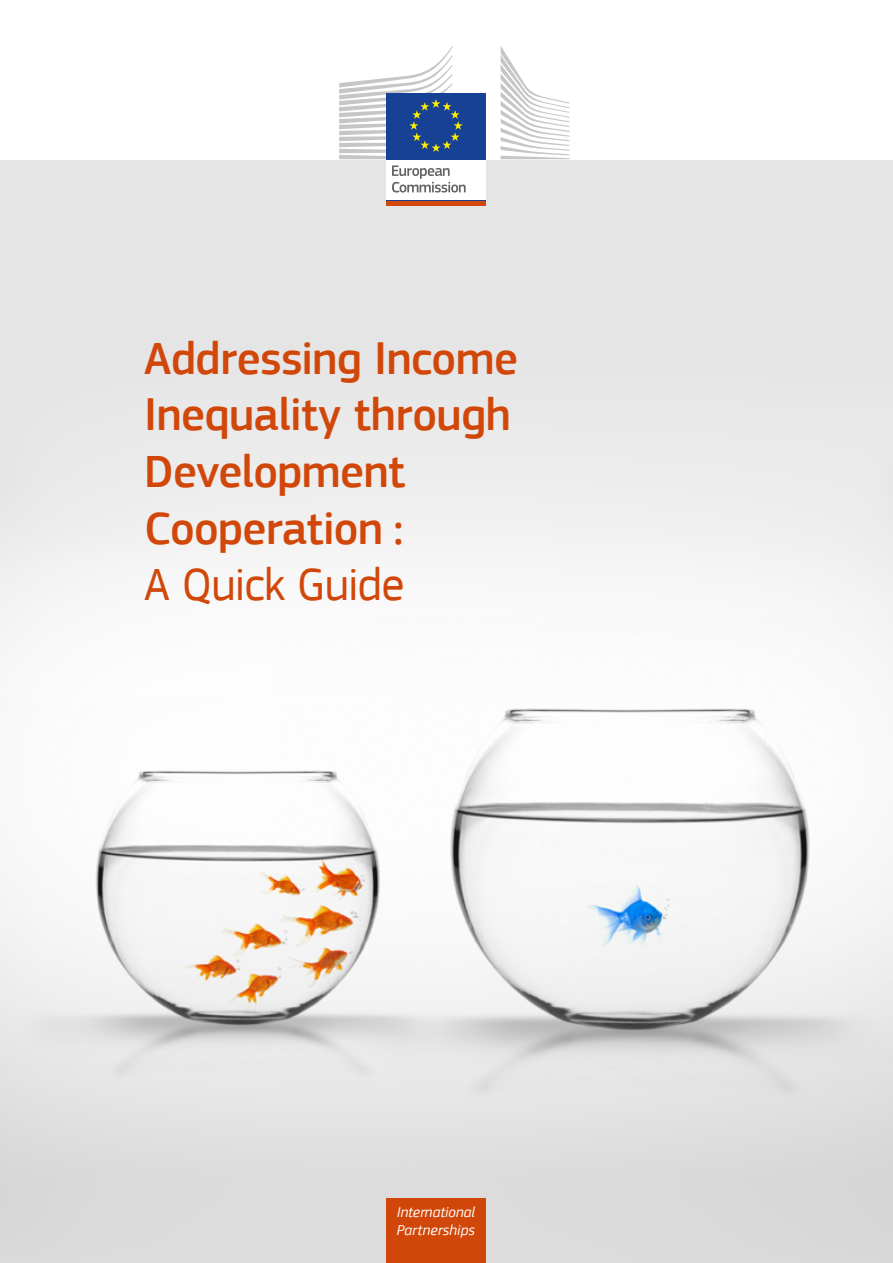
<style>
.page{position:relative;width:893px;height:1263px;background:#fff}
.page>*{position:absolute;margin:0;border:0;box-sizing:border-box;transform-origin:0 0}
.Cover_Title{font:500 47.25px/56.7px "EC Square Sans Pro";letter-spacing:-.01em;color:#d1470a}
.Cover_Title-2{font:47.25px "EC Square Sans Pro";letter-spacing:-.015em;color:#d1470a}
.Cover_Bottom_EuropeA{font:italic 15px/18px "EC Square Sans Pro";letter-spacing:.005em;color:#fff}
</style>
<div class="page">
<img style="left:0;top:159px;width:893px;height:1104px">
<div style="left:386px;top:200px;width:99px;height:6px;background:#d1470a"></div>
<div style="left:386px;top:157px;width:99px;height:43px;background:#fff"></div>
<svg style="left:392px;top:165px;width:74px;height:28px"></svg>
<svg style="left:501px;top:46px;width:68px;height:113px"></svg>
<div style="left:386px;top:93px;width:99px;height:66px;background:#164194"></div>
<svg style="left:339px;top:46px;width:124px;height:113px"></svg>
<div style="left:386px;top:1198px;width:99px;height:65px;background:#d1470a"></div>
<p class="Cover_Title" style="left:144px;top:331px;width:375px">Addressing Income<br>Inequality through<br>Development<br>Cooperation :</p>
<p class="Cover_Title-2" style="left:144px;top:557px;width:262px">A Quick Guide</p>
<p class="Cover_Bottom_EuropeA" style="left:397px;top:1203px;width:80px">International<br>Partnerships</p>
</div>
